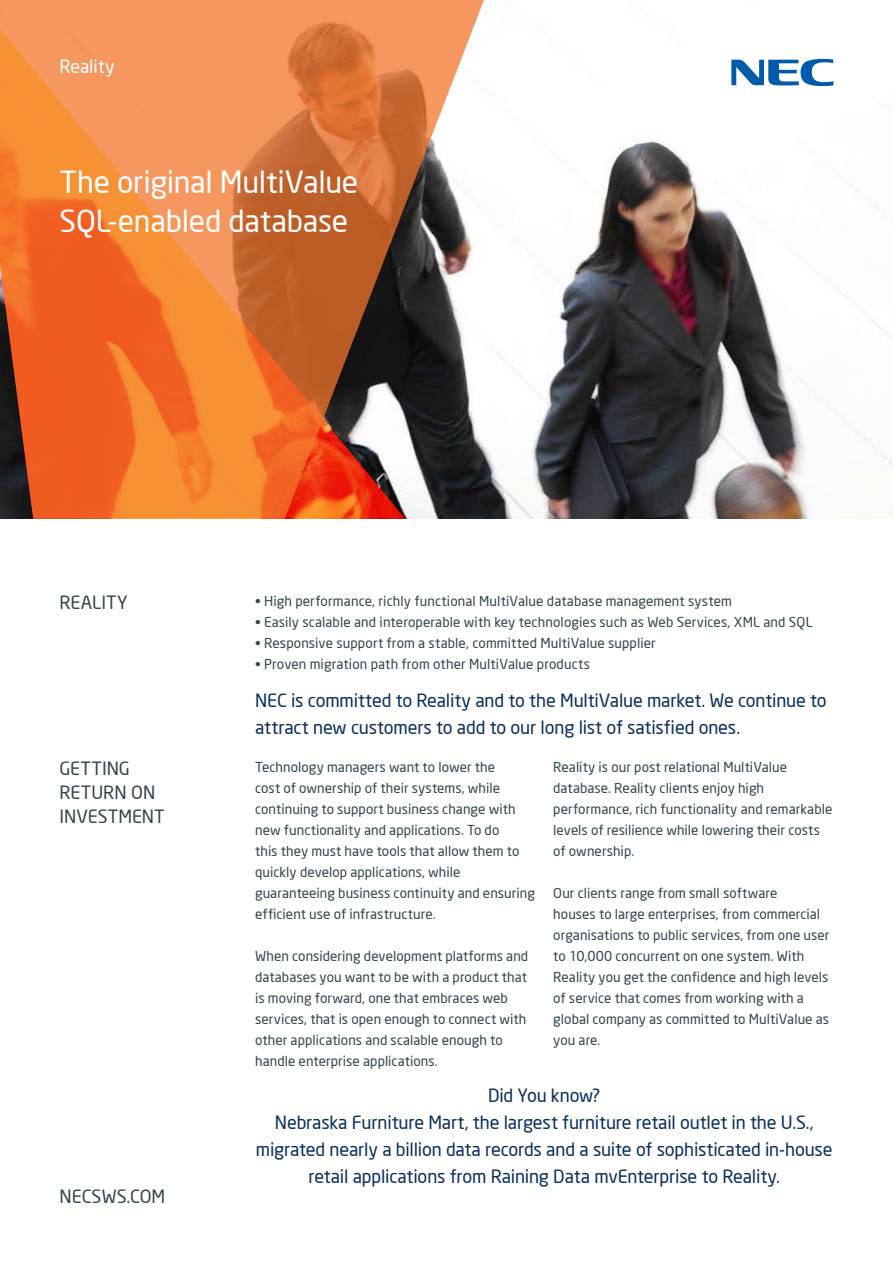
<style>
.page{position:relative;width:893px;height:1263px;background:#fff}
.page>*{position:absolute;margin:0;border:0;box-sizing:border-box;transform-origin:0 0}
.t1{font:30px/39px "Neo Sans";letter-spacing:-.005em;color:#fff}
.t2{font:18px/27px "Neo Sans";letter-spacing:-.01em;color:#082e5e}
.t3{font:18px "Neo Sans";color:#33444d}
.t4{font:18px "Neo Sans";letter-spacing:-.005em;color:#fff}
.t5{font:13.5px/21px "Neo Sans";letter-spacing:.005em;color:#33444d}
</style>
<div class="page">
<img style="left:489px;top:59px;width:404px;height:460px">
<svg style="left:0;top:0;width:489px;height:519px;background:#d07845"></svg>
<svg style="left:731px;top:58px;width:102px;height:28px"></svg>
<p class="t4" style="left:60px;top:55px;width:57px">Reality</p>
<p class="t1" style="left:60px;top:162px;width:300px">The original MultiValue<br>SQL-enabled database</p>
<p class="t3" style="left:60px;top:591px;width:70px">REALITY</p>
<p class="t3" style="left:60px;top:757px;width:72px">GETTING</p>
<p class="t3" style="left:60px;top:781px;width:97px">RETURN ON</p>
<p class="t3" style="left:60px;top:805px;width:107px">INVESTMENT</p>
<p class="t3" style="left:60px;top:1186px;width:107px">NECSWS.COM</p>
<p class="t5" style="left:255px;top:590px;width:478px">• High performance, richly functional MultiValue database management system</p>
<p class="t5" style="left:255px;top:611px;width:559px">• Easily scalable and interoperable with key technologies such as Web Services, XML and SQL</p>
<p class="t5" style="left:255px;top:632px;width:402px">• Responsive support from a stable, committed MultiValue supplier</p>
<p class="t5" style="left:255px;top:653px;width:336px">• Proven migration path from other MultiValue products</p>
<p class="t2" style="left:255px;top:686px;width:573px">NEC is committed to Reality and to the MultiValue market. We continue to attract new customers to add to our long list of satisfied ones.</p>
<p class="t5" style="left:255px;top:756px;width:266px">Technology managers want to lower the cost of ownership of their systems, while continuing to support business change with new functionality and applications. To do this they must have tools that allow them to quickly develop applications, while</p>
<p class="t5" style="left:255px;top:882px;width:281px">guaranteeing business continuity and ensuring</p>
<p class="t5" style="left:255px;top:903px;width:182px">efficient use of infrastructure.</p>
<p class="t5" style="left:255px;top:945px;width:275px">When considering development platforms and databases you want to be with a product that is moving forward, one that embraces web services, that is open enough to connect with other applications and scalable enough to handle enterprise applications.</p>
<p class="t5" style="left:553px;top:756px;width:281px">Reality is our post relational MultiValue database. Reality clients enjoy high performance, rich functionality and remarkable levels of resilience while lowering their costs of ownership.</p>
<p class="t5" style="left:553px;top:882px;width:278px">Our clients range from small software<br>houses to large enterprises, from commercial organisations to public services, from one user to 10,000 concurrent on one system. With Reality you get the confidence and high levels of service that comes from working with a global company as committed to MultiValue as you are.</p>
<p class="t2" style="left:488px;top:1082px;width:114px">Did You know?</p>
<p class="t2" style="left:256px;top:1109px;width:578px;text-align:center">Nebraska Furniture Mart, the largest furniture retail outlet in the U.S., migrated nearly a billion data records and a suite of sophisticated in-house retail applications from Raining Data mvEnterprise to Reality.</p>
</div>
